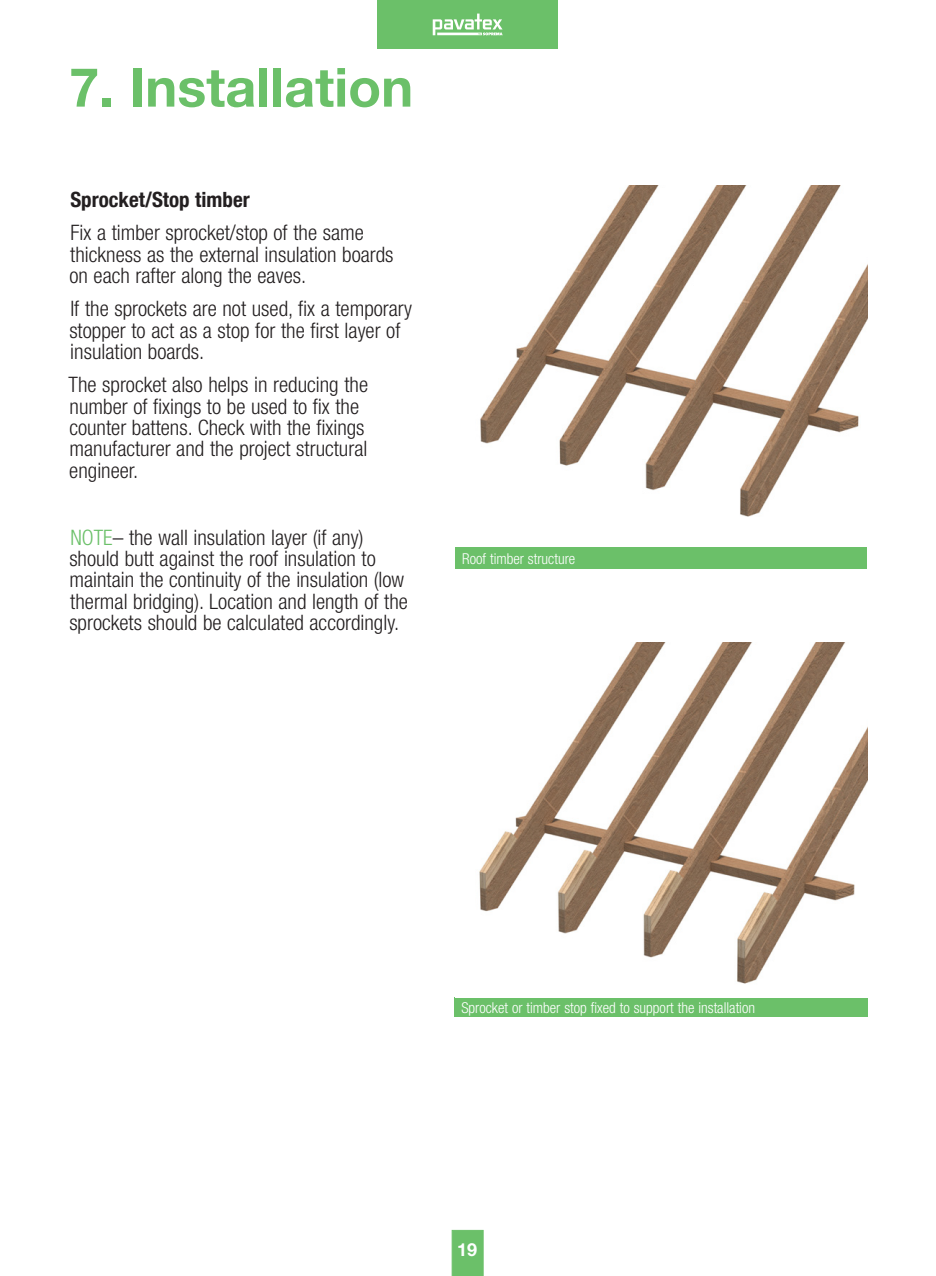
<style>
.page{position:relative;width:936px;height:1276px;background:#fff}
.page>*{position:absolute;margin:0;border:0;box-sizing:border-box;transform-origin:0 0}
.t1{font:700 54px "Helvetica Neue LT Std";color:#6bc069}
.t2{font:300 condensed 21.3px/21.3px "Helvetica Neue LT Com";color:#231f20}
.t3{font:700 condensed 21px "Helvetica Neue LT Com";color:#231f20}
.t4{font:700 18px "Helvetica Neue LT Std";color:#fff}
.t5{font:300 condensed 15px "Helvetica Neue LT Com";color:#fff}
.s1{color:#6bc069}
</style>
<div class="page">
<div style="left:377px;top:0;width:181px;height:49px;background:#6bc069"></div>
<svg style="left:452px;top:1230px;width:31px;height:46px"></svg>
<svg style="left:432px;top:14px;width:70px;height:21px"></svg>
<div style="left:455px;top:547px;width:411px;height:21px;background:#6bc069"></div>
<div style="left:454px;top:997px;width:413px;height:20px;background:#6bc069"></div>
<img style="left:480px;top:185px;width:387px;height:332px">
<img style="left:479px;top:642px;width:388px;height:342px">
<h1 class="t1" style="left:69px;top:54px;width:345px">7. Installation</h1>
<p class="t3" style="left:70px;top:187px;width:181px">Sprocket/Stop timber</p>
<p class="t2" style="left:69px;top:222px;width:325px">Fix a timber sprocket/stop of the same thickness as the external insulation boards on each rafter along the eaves.</p>
<p class="t2" style="left:69px;top:298px;width:344px">If the sprockets are not used, fix a temporary stopper to act as a stop for the first layer of insulation boards.</p>
<p class="t2" style="left:69px;top:374px;width:301px">The sprocket also helps in reducing the number of fixings to be used to fix the counter battens. Check with the fixings manufacturer and the project structural engineer.</p>
<p class="t2" style="left:69px;top:526px;width:340px"><span class="s1">NOTE</span>– the wall insulation layer (if any) should butt against the roof insulation to maintain the continuity of the insulation (low thermal bridging). Location and length of the sprockets should be calculated accordingly.</p>
<p class="t5" style="left:462px;top:550px;width:114px">Roof timber structure</p>
<p class="t5" style="left:461px;top:998px;width:295px">Sprocket or timber stop fixed to support the installation</p>
<p class="t4" style="left:457px;top:1238px;width:22px">19</p>
</div>
